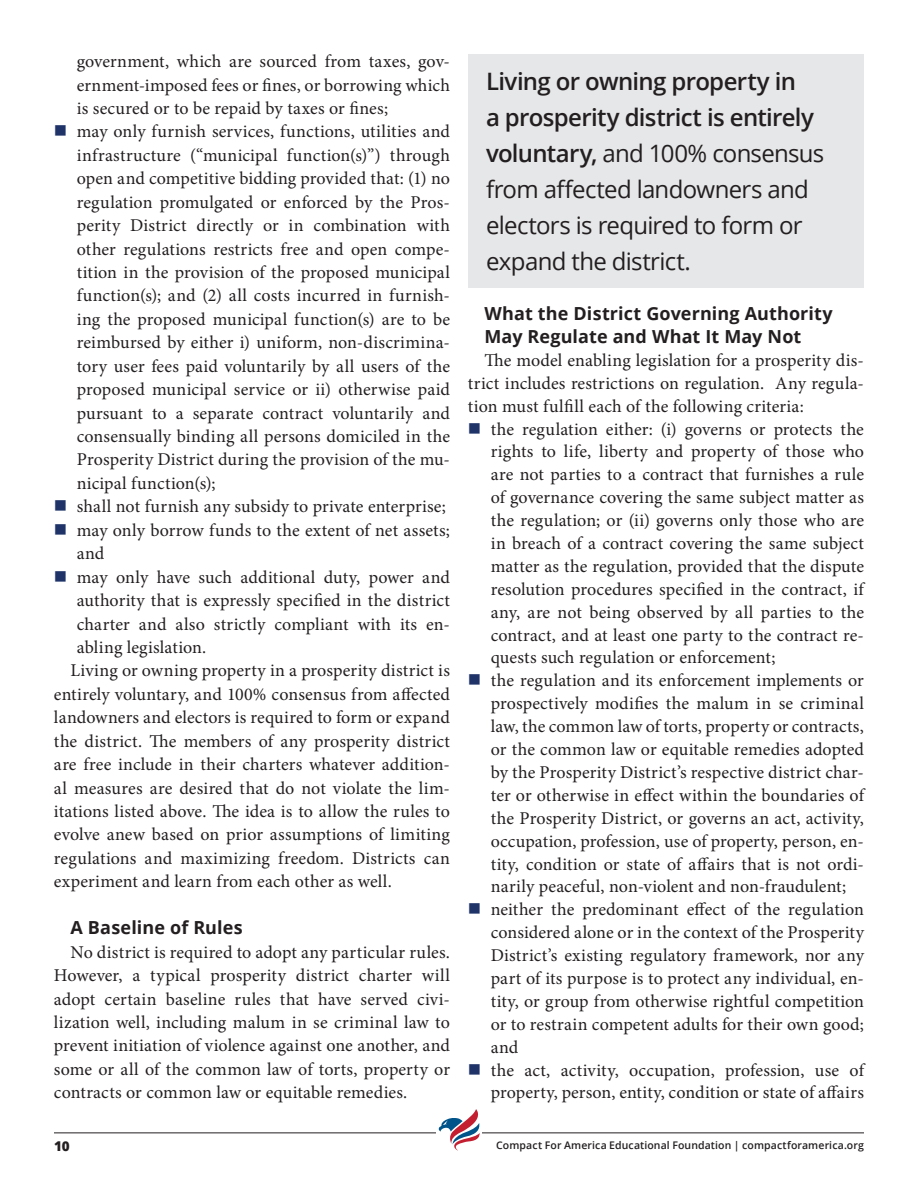
<style>
.page{position:relative;width:918px;height:1188px;background:#fff}
.page>*{position:absolute;margin:0;border:0;box-sizing:border-box;transform-origin:0 0}
.t1{font:24px/36px "Open Sans";letter-spacing:-.03em;color:#231f20}
.t2{font:18px/23px "Minion Pro";letter-spacing:.005em;color:#231f20;text-align:justify}
.t3{font:700 18px/23px "Open Sans";letter-spacing:.005em;color:#231f20}
.t4{font:800 13.5px "Open Sans";color:#231f20}
.t5{font:600 10.5px "Open Sans";letter-spacing:.01em;color:#231f20}
.s1{color:#1f3369}
.s2{font-weight:600}
</style>
<div class="page">
<hr style="left:54px;top:1132px;width:810px;height:1px;background:#231f20">
<div style="left:436px;top:1109px;width:46px;height:43px;background:#fff"></div>
<svg style="left:438px;top:1109px;width:42px;height:42px"></svg>
<div style="left:468px;top:54px;width:396px;height:234px;background:#e6e7e9"></div>
<p class="t2" style="left:77px;top:50px;width:375px;line-height:23.4px">government, which are sourced from taxes, gov&shy;ernment-imposed fees or fines, or borrowing which is secured or to be repaid by taxes or fines;</p>
<p class="t2" style="left:77px;top:120px;width:375px;line-height:23.4px;text-indent:-23px"><span class="s1">■</span> may only furnish services, functions, utilities and infrastructure (“municipal function(s)”) through open and competitive bidding provided that: (1) no regulation promulgated or enforced by the Pros&shy;perity District directly or in combination with other regulations restricts free and open compe&shy;tition in the provision of the proposed municipal function(s); and (2) all costs incurred in furnish&shy;ing the proposed municipal function(s) are to be reimbursed by either i) uniform, non-discrimina&shy;tory user fees paid voluntarily by all users of the proposed municipal service or ii) otherwise paid pursuant to a separate contract voluntarily and consensually binding all persons domiciled in the Prosperity District during the provision of the mu&shy;nicipal function(s);</p>
<p class="t2" style="left:54px;top:495px;width:393px"><span class="s1">■</span> shall not furnish any subsidy to private enterprise;</p>
<p class="t2" style="left:77px;top:518px;width:375px;line-height:23.4px;text-indent:-23px"><span class="s1">■</span> may only borrow funds to the extent of net assets; and</p>
<p class="t2" style="left:54px;top:566px;width:398px"><span class="s1">■</span> may only have such additional duty, power and</p>
<p class="t2" style="left:77px;top:589px;width:375px">authority that is expressly specified in the district</p>
<p class="t2" style="left:77px;top:612px;width:375px">charter and also strictly compliant with its en-</p>
<p class="t2" style="left:77px;top:636px;width:131px">abling legislation.</p>
<p class="t2" style="left:70px;top:659px;width:381px">Living or owning property in a prosperity district is</p>
<p class="t2" style="left:54px;top:683px;width:398px">entirely voluntary, and 100% consensus from affected</p>
<p class="t2" style="left:54px;top:706px;width:397px">landowners and electors is required to form or expand</p>
<p class="t2" style="left:54px;top:730px;width:397px">the district. The members of any prosperity district</p>
<p class="t2" style="left:54px;top:753px;width:397px">are free include in their charters whatever addition-</p>
<p class="t2" style="left:54px;top:776px;width:397px">al measures are desired that do not violate the lim-</p>
<p class="t2" style="left:54px;top:800px;width:397px">itations listed above. The idea is to allow the rules to</p>
<p class="t2" style="left:54px;top:823px;width:397px">evolve anew based on prior assumptions of limiting</p>
<p class="t2" style="left:54px;top:847px;width:398px">regulations and maximizing freedom. Districts can</p>
<p class="t2" style="left:54px;top:870px;width:339px">experiment and learn from each other as well.</p>
<p class="t3" style="left:70px;top:916px;width:174px">A Baseline of Rules</p>
<p class="t2" style="left:54px;top:940px;width:398px;line-height:23.4px;text-indent:17px">No district is required to adopt any particular rules.<br>However, a typical prosperity district charter will adopt certain baseline rules that have served civi&shy;lization well, including malum in se criminal law to prevent initiation of violence against one another, and some or all of the common law of torts, property or contracts or common law or equitable remedies.</p>
<h1 class="t1" style="left:486px;top:63px;width:340px"><span class="s2">Living or owning property in<br>a prosperity district is entirely voluntary,</span> and 100% consensus from affected landowners and electors is required to form or expand the district.</h1>
<p class="t3" style="left:484px;top:302px;width:350px">What the District Governing Authority<br>May Regulate and What It May Not</p>
<p class="t2" style="left:468px;top:349px;width:397px;text-indent:17px">The model enabling legislation for a prosperity dis&shy;trict includes restrictions on regulation. Any regula&shy;tion must fulfill each of the following criteria:</p>
<p class="t2" style="left:491px;top:417px;width:375px;text-indent:-23px"><span class="s1">■</span> the regulation either: (i) governs or protects the rights to life, liberty and property of those who are not parties to a contract that furnishes a rule of governance covering the same subject matter as the regulation; or (ii) governs only those who are in breach of a contract covering the same subject matter as the regulation, provided that the dispute resolution procedures specified in the contract, if any, are not being observed by all parties to the contract, and at least one party to the contract re&shy;quests such regulation or enforcement;</p>
<p class="t2" style="left:491px;top:669px;width:375px;text-indent:-23px"><span class="s1">■</span> the regulation and its enforcement implements or prospectively modifies the malum in se criminal law, the common law of torts, property or contracts, or the common law or equitable remedies adopted by the Prosperity District’s respective district char&shy;ter or otherwise in effect within the boundaries of the Prosperity District, or governs an act, activity, occupation, profession, use of property, person, en&shy;tity, condition or state of affairs that is not ordi&shy;narily peaceful, non-violent and non-fraudulent;</p>
<p class="t2" style="left:491px;top:898px;width:375px;text-indent:-23px"><span class="s1">■</span> neither the predominant effect of the regulation considered alone or in the context of the Prosperity District’s existing regulatory framework, nor any part of its purpose is to protect any individual, en&shy;tity, or group from otherwise rightful competition or to restrain competent adults for their own good; and</p>
<p class="t2" style="left:468px;top:1058px;width:398px;text-align:right"><span class="s1">■</span> the act, activity, occupation, profession, use of property, person, entity, condition or state of affairs</p>
<p class="t4" style="left:54px;top:1136px;width:17px">10</p>
<p class="t5" style="left:496px;top:1138px;width:369px">Compact For America Educational Foundation | compactforamerica.org</p>
</div>
